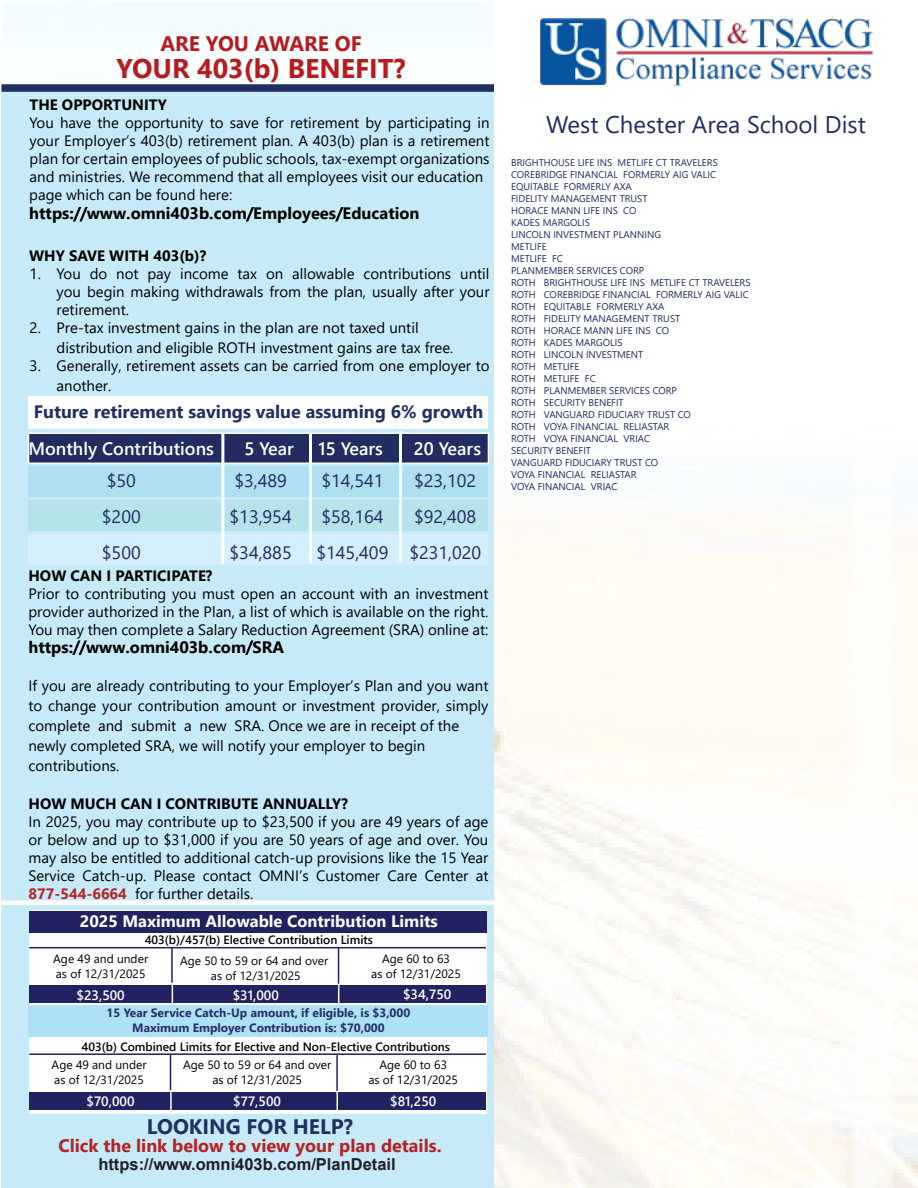
<style>
.page{position:relative;width:918px;height:1188px;background:#fff}
.page>*{position:absolute;margin:0;border:0;box-sizing:border-box;transform-origin:0 0}
.t1{font:700 27px "Segoe UI";color:#b51b1f}
.t2{font:24px "Segoe UI";color:#212c60}
.t3{font:700 21px "Segoe UI";color:#212f61}
.t4{font:700 21px "Segoe UI";color:#b51b1f}
.t5{font:18px/36px "Segoe UI";color:#212c61}
.t6{font:700 18px "Segoe UI";color:#212f61}
.t7{font:700 18px "Segoe UI";color:#b52125}
.t8{font:600 18px "Segoe UI";color:#fff}
.t9{font:700 16.5px "Segoe UI";color:#000}
.t10{font:700 16.5px "Segoe UI";color:#fff}
.t11{font:700 16.5px "Arial";color:#231f20}
.t12{font:15px/18px "Segoe UI";color:#000}
.t13{font:700 15px "Segoe UI";color:#000}
.t14{font:600 13.5px "Segoe UI";color:#fff}
.t15{font:12px/15px "Segoe UI";color:#000;text-align:center}
.t16{font:600 12px "Segoe UI";color:#000}
.t17{font:700 12px/15px "Segoe UI";color:#23316b;text-align:center}
.t18{font:9.75px/12px "Segoe UI";color:#212c60}
.s1{font-weight:400}
.s2{font-weight:700;color:#b52125}
</style>
<div class="page">
<div style="left:2px;top:86px;width:492px;height:1102px;background:#c7eaf8"></div>
<div style="left:29px;top:910px;width:458px;height:203px;background:#fff"></div>
<div style="left:28px;top:1005px;width:460px;height:32px;background:#aee1f5"></div>
<div style="left:29px;top:1092px;width:457px;height:18px;background:#212261"></div>
<div style="left:29px;top:986px;width:457px;height:17px;background:#212261"></div>
<div style="left:29px;top:911px;width:458px;height:22px;background:#212261"></div>
<svg style="left:337px;top:1092px;width:1px;height:18px"></svg>
<hr style="left:336px;top:1055px;width:2px;height:36px;background:#212261">
<hr style="left:170px;top:1088px;width:2px;height:23px;background:#fff">
<hr style="left:170px;top:1055px;width:1px;height:35px;background:#212261">
<svg style="left:338px;top:986px;width:1px;height:17px"></svg>
<hr style="left:338px;top:948px;width:1px;height:36px;background:#212261">
<svg style="left:172px;top:986px;width:1px;height:17px"></svg>
<hr style="left:171px;top:948px;width:2px;height:35px;background:#212261">
<hr style="left:29px;top:1053px;width:457px;height:2px;background:#212261">
<hr style="left:29px;top:947px;width:457px;height:1px;background:#212261">
<div style="left:2px;top:84px;width:493px;height:8px;background:#212c61"></div>
<div style="left:2px;top:900px;width:492px;height:5px;background:#fff"></div>
<div style="left:28px;top:396px;width:460px;height:32px;background:#fff"></div>
<div style="left:28px;top:433px;width:460px;height:30px;background:#212c61"></div>
<div style="left:28px;top:432px;width:461px;height:32px;border:2px solid #fff"></div>
<div style="left:28px;top:466px;width:460px;height:30px;background:#afe0f1"></div>
<div style="left:28px;top:501px;width:460px;height:30px;background:#b4e3ea"></div>
<div style="left:28px;top:534px;width:460px;height:30px;background:#d5eefb"></div>
<hr style="left:221px;top:433px;width:3px;height:131px;background:#fff">
<hr style="left:309px;top:433px;width:3px;height:130px;background:#fff">
<hr style="left:399px;top:431px;width:3px;height:131px;background:#fff">
<img style="left:540px;top:17px;width:333px;height:70px">
<h3 class="t4" style="left:160px;top:24px;width:203px">ARE YOU AWARE OF</h3>
<h1 class="t1" style="left:116px;top:43px;width:291px">YOUR 403(b) BENEFIT?</h1>
<p class="t13" style="left:30px;top:90px;width:139px">THE OPPORTUNITY</p>
<p class="t12" style="left:29px;top:112px;width:462px">You have the opportunity to save for retirement by participating in your Employer’s 403(b) retirement plan. A 403(b) plan is a retirement plan for certain employees of public schools, tax-exempt organizations and ministries. We recommend that all employees visit our education page which can be found here:</p>
<p class="t9" style="left:29px;top:198px;width:392px">https:<span class="s1">//</span>www.omni403b.com<span class="s1">/</span>Employees<span class="s1">/</span>Education</p>
<p class="t13" style="left:29px;top:242px;width:179px">WHY SAVE WITH 403(b)?</p>
<p class="t12" style="left:57px;top:264px;width:434px;text-align:justify;text-indent:-27px">1. You do not pay income tax on allowable contributions until you begin making withdrawals from the plan, usually after your retirement.</p>
<p class="t12" style="left:57px;top:317px;width:398px;line-height:20px;text-indent:-27px">2. Pre-tax investment gains in the plan are not taxed until distribution and eligible ROTH investment gains are tax free.</p>
<p class="t12" style="left:57px;top:355px;width:434px;line-height:19.5px;text-indent:-27px">3. Generally, retirement assets can be carried from one employer to another.</p>
<p class="t6" style="left:34px;top:395px;width:451px">Future retirement savings value assuming 6% growth</p>
<p class="t8" style="left:28px;top:432px;width:187px">Monthly Contributions</p>
<p class="t8" style="left:244px;top:432px;width:51px">5 Year</p>
<p class="t8" style="left:319px;top:432px;width:66px">15 Years</p>
<p class="t8" style="left:414px;top:432px;width:69px">20 Years</p>
<p class="t5" style="left:102px;top:461px;width:40px">$50 $200 $500</p>
<p class="t5" style="left:230px;top:461px;width:64px">$3,489 $13,954 $34,885</p>
<p class="t5" style="left:317px;top:461px;width:73px">$14,541 $58,164 $145,409</p>
<p class="t5" style="left:409px;top:461px;width:73px">$23,102 $92,408 $231,020</p>
<p class="t13" style="left:29px;top:561px;width:186px">HOW CAN I PARTICIPATE?</p>
<p class="t12" style="left:29px;top:583px;width:461px;text-align:justify">Prior to contributing you must open an account with an investment provider authorized in the Plan, a list of which is available on the right.<br>You may then complete a Salary Reduction Agreement (SRA) online at:</p>
<p class="t9" style="left:28px;top:631px;width:257px">https:<span class="s1">//</span>www.omni403b.com<span class="s1">/</span>SRA</p>
<p class="t12" style="left:28px;top:674px;width:461px;line-height:20px">If you are already contributing to your Employer’s Plan and you want to change your contribution amount or investment provider, simply complete and submit a new SRA. Once we are in receipt of the newly completed SRA, we will notify your employer to begin contributions.</p>
<p class="t13" style="left:29px;top:789px;width:321px">HOW MUCH CAN I CONTRIBUTE ANNUALLY?</p>
<p class="t12" style="left:29px;top:811px;width:461px;text-align:justify">In 2025, you may contribute up to $23,500 if you are 49 years of age or below and up to $31,000 if you are 50 years of age and over. You may also be entitled to additional catch-up provisions like the 15 Year Service Catch-up. Please contact OMNI’s Customer Care Center at <span class="s2">877-544-6664</span> for further details.</p>
<p class="t10" style="left:80px;top:905px;width:359px">2025 Maximum Allowable Contribution Limits</p>
<p class="t16" style="left:145px;top:929px;width:230px">403(b)/457(b) Elective Contribution Limits</p>
<p class="t15" style="left:53px;top:950px;width:96px;text-align:left">Age 49 and under as of 12/31/2025</p>
<p class="t14" style="left:77px;top:982px;width:50px">$23,500</p>
<p class="t15" style="left:180px;top:952px;width:150px">Age 50 to 59 or 64 and over as of 12/31/2025</p>
<p class="t14" style="left:233px;top:982px;width:48px">$31,000</p>
<p class="t15" style="left:371px;top:950px;width:91px">Age 60 to 63<br>as of 12/31/2025</p>
<p class="t14" style="left:403px;top:982px;width:50px">$34,750</p>
<p class="t17" style="left:107px;top:1004px;width:305px">15 Year Service Catch-Up amount, if eligible, is $3,000<br>Maximum Employer Contribution is: $70,000</p>
<p class="t16" style="left:82px;top:1035px;width:370px">403(b) Combined Limits for Elective and Non-Elective Contributions</p>
<p class="t15" style="left:52px;top:1056px;width:96px;text-align:left">Age 49 and under as of 12/31/2025</p>
<p class="t14" style="left:87px;top:1088px;width:49px">$70,000</p>
<p class="t15" style="left:183px;top:1056px;width:150px">Age 50 to 59 or 64 and over as of 12/31/2025</p>
<p class="t14" style="left:233px;top:1088px;width:49px">$77,500</p>
<p class="t15" style="left:368px;top:1056px;width:91px">Age 60 to 63<br>as of 12/31/2025</p>
<p class="t14" style="left:390px;top:1088px;width:48px">$81,250</p>
<h3 class="t3" style="left:147px;top:1107px;width:208px">LOOKING FOR HELP?</h3>
<p class="t7" style="left:58px;top:1129px;width:385px">Click the link below to view your plan details.</p>
<p class="t11" style="left:98px;top:1153px;width:299px">https://www.omni403b.com/PlanDetail</p>
<h2 class="t2" style="left:546px;top:102px;width:321px">West Chester Area School Dist</h2>
<p class="t18" style="left:511px;top:155px;width:241px">BRIGHTHOUSE LIFE INS METLIFE CT TRAVELERS<br>COREBRIDGE FINANCIAL FORMERLY AIG VALIC<br>EQUITABLE FORMERLY AXA<br>FIDELITY MANAGEMENT TRUST<br>HORACE MANN LIFE INS CO<br>KADES MARGOLIS<br>LINCOLN INVESTMENT PLANNING<br>METLIFE<br>METLIFE FC<br>PLANMEMBER SERVICES CORP<br>ROTH BRIGHTHOUSE LIFE INS METLIFE CT TRAVELERS<br>ROTH COREBRIDGE FINANCIAL FORMERLY AIG VALIC<br>ROTH EQUITABLE FORMERLY AXA<br>ROTH FIDELITY MANAGEMENT TRUST<br>ROTH HORACE MANN LIFE INS CO<br>ROTH KADES MARGOLIS<br>ROTH LINCOLN INVESTMENT<br>ROTH METLIFE<br>ROTH METLIFE FC<br>ROTH PLANMEMBER SERVICES CORP<br>ROTH SECURITY BENEFIT<br>ROTH VANGUARD FIDUCIARY TRUST CO<br>ROTH VOYA FINANCIAL RELIASTAR<br>ROTH VOYA FINANCIAL VRIAC<br>SECURITY BENEFIT<br>VANGUARD FIDUCIARY TRUST CO<br>VOYA FINANCIAL RELIASTAR<br>VOYA FINANCIAL VRIAC</p>
</div>
